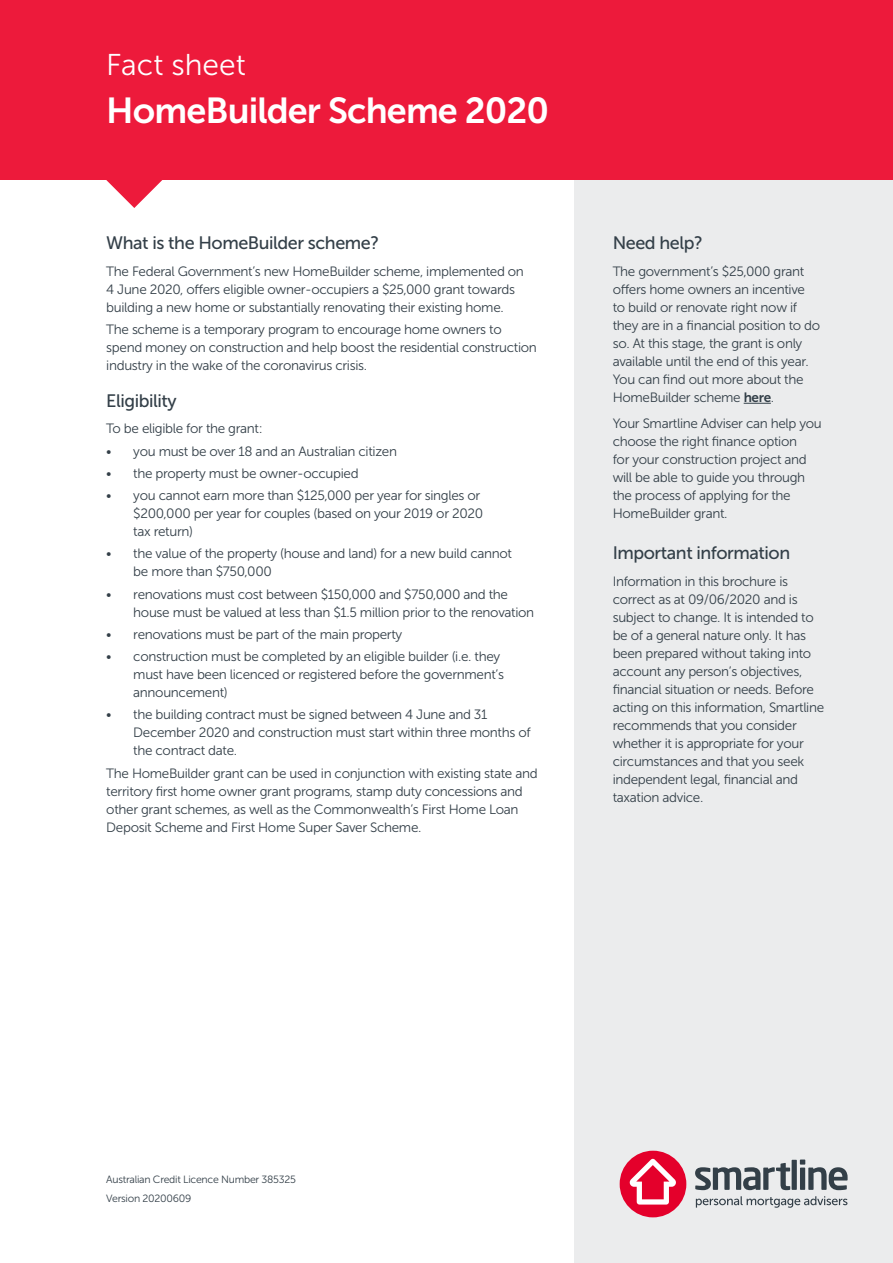
<style>
.page{position:relative;width:893px;height:1263px;background:#fff}
.page>*{position:absolute;margin:0;border:0;box-sizing:border-box;transform-origin:0 0}
.t1{font:36px "Museo Sans 700";letter-spacing:-.025em;color:#fff}
.t2{font:30px "Museo Sans 300";color:#fff}
.t3{font:18px "Museo Sans 500";letter-spacing:-.025em;color:#333f48}
.t4{font:13.5px/18px "Museo Sans 300";letter-spacing:-.025em;color:#333f48}
.t5{font:10.5px/19px "Museo Sans 300";letter-spacing:-.025em;color:#333f48}
.s1{font-family:"Museo Sans 700"}
</style>
<div class="page">
<div style="left:574px;top:170px;width:319px;height:1093px;background:#ebeced"></div>
<div style="left:0;top:0;width:893px;height:180px;background:#ed1a3b"></div>
<svg style="left:744px;top:403px;width:27px;height:1px"></svg>
<svg style="left:106px;top:180px;width:56px;height:28px"></svg>
<svg style="left:696px;top:1196px;width:151px;height:12px"></svg>
<svg style="left:695px;top:1163px;width:95px;height:27px"></svg>
<div style="left:792px;top:1160px;width:5px;height:30px;background:#333f48"></div>
<svg style="left:800px;top:1159px;width:48px;height:31px"></svg>
<div style="left:620px;top:1151px;width:66px;height:66px;background:#e4002b;border-radius:50%"></div>
<svg style="left:630px;top:1159px;width:46px;height:45px"></svg>
<h2 class="t2" style="left:106px;top:49px;width:141px">Fact sheet</h2>
<h1 class="t1" style="left:106px;top:90px;width:444px">HomeBuilder Scheme 2020</h1>
<h3 class="t3" style="left:106px;top:233px;width:274px">What is the HomeBuilder scheme?</h3>
<p class="t4" style="left:106px;top:262px;width:419px">The Federal Government’s new HomeBuilder scheme, implemented on<br>4 June 2020, offers eligible owner-occupiers a $25,000 grant towards building a new home or substantially renovating their existing home.</p>
<p class="t4" style="left:106px;top:321px;width:432px">The scheme is a temporary program to encourage home owners to spend money on construction and help boost the residential construction industry in the wake of the coronavirus crisis.</p>
<h3 class="t3" style="left:106px;top:391px;width:72px">Eligibility</h3>
<p class="t4" style="left:106px;top:420px;width:158px">To be eligible for the grant:</p>
<p class="t4" style="left:106px;top:442px;width:292px">• you must be over 18 and an Australian citizen</p>
<p class="t4" style="left:106px;top:464px;width:254px">• the property must be owner-occupied</p>
<p class="t4" style="left:133px;top:487px;width:351px;text-indent:-27px">• you cannot earn more than $125,000 per year for singles or $200,000 per year for couples (based on your 2019 or 2020 tax return)</p>
<p class="t4" style="left:133px;top:545px;width:380px;text-indent:-27px">• the value of the property (house and land) for a new build cannot be more than $750,000</p>
<p class="t4" style="left:133px;top:585px;width:402px;text-indent:-27px">• renovations must cost between $150,000 and $750,000 and the house must be valued at less than $1.5 million prior to the renovation</p>
<p class="t4" style="left:106px;top:625px;width:298px">• renovations must be part of the main property</p>
<p class="t4" style="left:133px;top:648px;width:372px;text-indent:-27px">• construction must be completed by an eligible builder (i.e. they must have been licenced or registered before the government’s announcement)</p>
<p class="t4" style="left:133px;top:706px;width:399px;text-indent:-27px">• the building contract must be signed between 4 June and 31<br>December 2020 and construction must start within three months of the contract date.</p>
<p class="t4" style="left:106px;top:764px;width:433px">The HomeBuilder grant can be used in conjunction with existing state and territory first home owner grant programs, stamp duty concessions and other grant schemes, as well as the Commonwealth’s First Home Loan Deposit Scheme and First Home Super Saver Scheme.</p>
<h3 class="t3" style="left:613px;top:233px;width:92px">Need help?</h3>
<p class="t4" style="left:613px;top:262px;width:209px">The government’s $25,000 grant offers home owners an incentive to build or renovate right now if they are in a financial position to do so. At this stage, the grant is only available until the end of this year.<br>You can find out more about the<br>HomeBuilder scheme <span class="s1">here</span>.</p>
<p class="t4" style="left:613px;top:415px;width:211px">Your Smartline Adviser can help you choose the right finance option<br>for your construction project and will be able to guide you through the process of applying for the<br>HomeBuilder grant.</p>
<h3 class="t3" style="left:613px;top:543px;width:179px">Important information</h3>
<p class="t4" style="left:613px;top:572px;width:213px">Information in this brochure is correct as at 09/06/2020 and is subject to change. It is intended to be of a general nature only. It has been prepared without taking into account any person’s objectives, financial situation or needs. Before acting on this information, Smartline recommends that you consider whether it is appropriate for your circumstances and that you seek independent legal, financial and taxation advice.</p>
<p class="t5" style="left:106px;top:1169px;width:191px">Australian Credit Licence Number 385325<br>Version 20200609</p>
</div>
